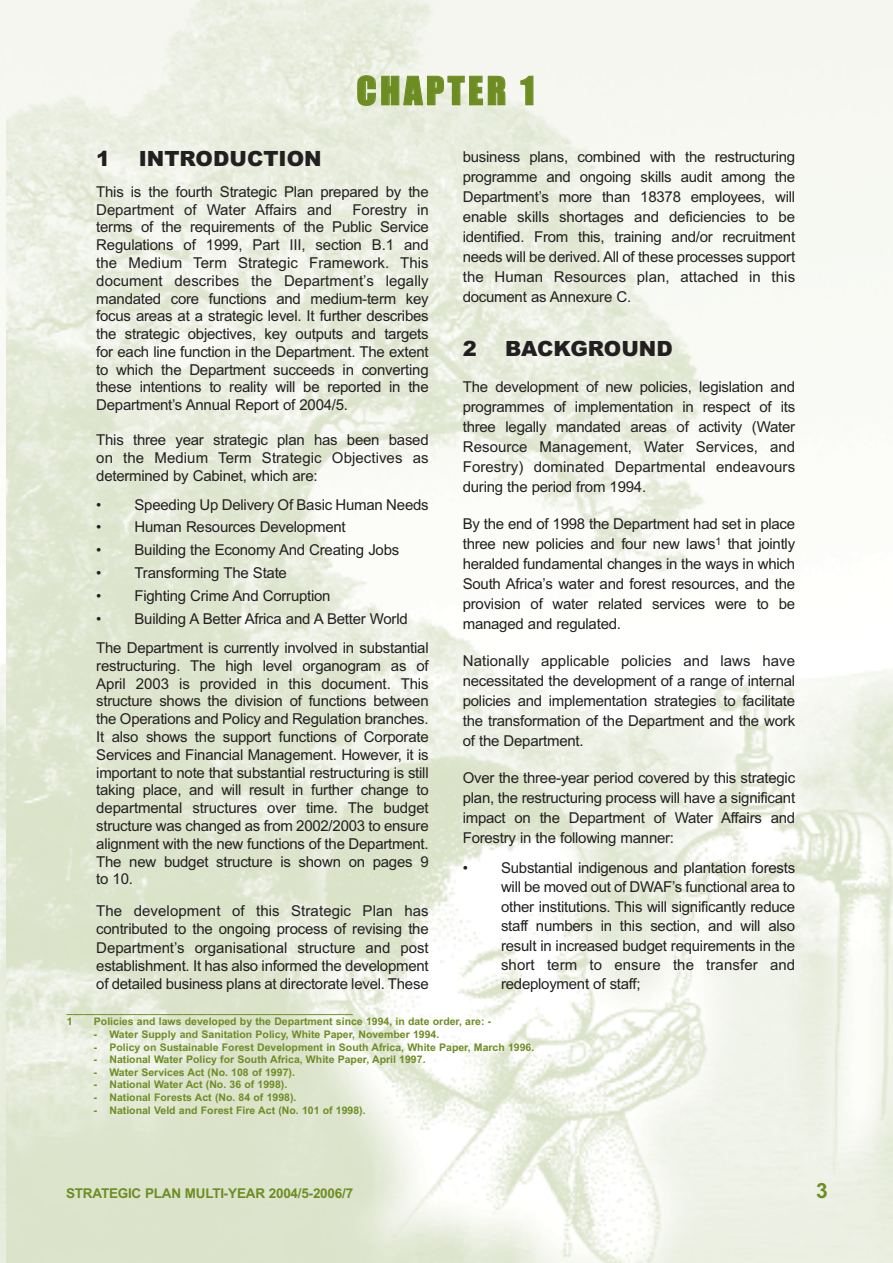
<style>
.page{position:relative;width:893px;height:1263px;background:#fff}
.page>*{position:absolute;margin:0;border:0;box-sizing:border-box;transform-origin:0 0}
.t1{font:36px "Impact";letter-spacing:.105em;color:#6d8d23}
.t2{font:900 21px "Arial";color:#231f20}
.t3{font:21px "Arial Bold MS";color:#6d8d23}
.t4{font:15px/17.9px "Arial MS";letter-spacing:-.015em;color:#231f20;text-align:justify}
.t5{font:13.5px "Arial Bold MS";letter-spacing:-.015em;color:#6d8d23}
.t6{font:10.5px/12.6px "Arial Bold MS";color:#6d8d23}
</style>
<div class="page">
<img style="left:5px;top:0;width:887px;height:1263px">
<h1 class="t1" style="left:356px;top:79px;width:179px">CHAPTER 1</h1>
<h2 class="t2" style="left:96px;top:151px;width:16px">1</h2>
<h2 class="t2" style="left:139px;top:151px;width:184px">INTRODUCTION</h2>
<p class="t4" style="left:96px;top:184px;width:334px">This is the fourth Strategic Plan prepared by the<br>Department of Water Affairs and</p>
<p class="t4" style="left:96px;top:202px;width:334px;text-indent:256px">Forestry in terms of the requirements of the Public Service Regulations of 1999, Part III, section B.1 and the Medium Term Strategic Framework. This document describes the Department’s legally mandated core functions and medium-term key focus areas at a strategic level. It further describes the strategic objectives, key outputs and targets for each line function in the Department. The extent to which the Department succeeds in converting these intentions to reality will be reported in the Department’s Annual Report of 2004/5.</p>
<p class="t4" style="left:96px;top:432px;width:334px">This three year strategic plan has been based on the Medium Term Strategic Objectives as determined by Cabinet, which are:</p>
<p class="t4" style="left:96px;top:497px;width:334px">• Speeding Up Delivery Of Basic Human Needs</p>
<p class="t4" style="left:96px;top:520px;width:251px">• Human Resources Development</p>
<p class="t4" style="left:96px;top:543px;width:304px">• Building the Economy And Creating Jobs</p>
<p class="t4" style="left:96px;top:566px;width:192px">• Transforming The State</p>
<p class="t4" style="left:96px;top:588px;width:236px">• Fighting Crime And Corruption</p>
<p class="t4" style="left:96px;top:606px;width:334px;line-height:28.8px">• Building A Better Africa and A Better World<br>The Department is currently involved in substantial</p>
<p class="t4" style="left:96px;top:658px;width:334px">restructuring. The high level organogram as of April 2003 is provided in this document. This structure shows the division of functions between the Operations and Policy and Regulation branches.<br>It also shows the support functions of Corporate Services and Financial Management. However, it is important to note that substantial restructuring is still taking place, and will result in further change to departmental structures over time. The budget structure was changed as from 2002/2003 to ensure alignment with the new functions of the Department.<br>The new budget structure is shown on pages 9 to 10.</p>
<p class="t4" style="left:96px;top:903px;width:334px;line-height:18.5px">The development of this Strategic Plan has contributed to the ongoing process of revising the Department’s organisational structure and post establishment. It has also informed the development of detailed business plans at directorate level. These</p>
<p class="t4" style="left:463px;top:148px;width:334px;line-height:20px">business plans, combined with the restructuring programme and ongoing skills audit among the Department’s more than 18378 employees, will enable skills shortages and deficiencies to be identified. From this, training and/or recruitment needs will be derived. All of these processes support the Human Resources plan, attached in this document as Annexure C.</p>
<h2 class="t2" style="left:463px;top:341px;width:16px">2</h2>
<h2 class="t2" style="left:505px;top:341px;width:169px">BACKGROUND</h2>
<p class="t4" style="left:463px;top:378px;width:334px;line-height:20px">The development of new policies, legislation and programmes of implementation in respect of its three legally mandated areas of activity (Water Resource Management, Water Services, and Forestry) dominated Departmental endeavours during the period from 1994.</p>
<p class="t4" style="left:463px;top:515px;width:334px;line-height:20.1px">By the end of 1998 the Department had set in place three new policies and four new laws<sup>1</sup> that jointly heralded fundamental changes in the ways in which South Africa’s water and forest resources, and the provision of water related services were to be managed and regulated.</p>
<p class="t4" style="left:463px;top:652px;width:334px;line-height:20px">Nationally applicable policies and laws have necessitated the development of a range of internal policies and implementation strategies to facilitate the transformation of the Department and the work of the Department.</p>
<p class="t4" style="left:463px;top:769px;width:334px;line-height:20px">Over the three-year period covered by this strategic plan, the restructuring process will have a significant impact on the Department of Water Affairs and Forestry in the following manner:</p>
<p class="t4" style="left:501px;top:860px;width:296px;line-height:19.4px;text-indent:-38px">• Substantial indigenous and plantation forests will be moved out of DWAF’s functional area to other institutions. This will significantly reduce staff numbers in this section, and will also result in increased budget requirements in the short term to ensure the transfer and redeployment of staff;</p>
<p class="t6" style="left:67px;top:1004px;width:288px">_________________________________________________<br>1</p>
<p class="t6" style="left:94px;top:1016px;width:399px">Policies and laws developed by the Department since 1994, in date order, are: -</p>
<p class="t6" style="left:94px;top:1029px;width:347px">- Water Supply and Sanitation Policy, White Paper, November 1994.</p>
<p class="t6" style="left:94px;top:1042px;width:442px">- Policy on Sustainable Forest Development in South Africa, White Paper, March 1996.</p>
<p class="t6" style="left:94px;top:1054px;width:333px">- National Water Policy for South Africa, White Paper, April 1997.</p>
<p class="t6" style="left:94px;top:1067px;width:202px">- Water Services Act (No. 108 of 1997).</p>
<p class="t6" style="left:94px;top:1079px;width:195px">- National Water Act (No. 36 of 1998).</p>
<p class="t6" style="left:94px;top:1092px;width:204px">- National Forests Act (No. 84 of 1998).</p>
<p class="t6" style="left:94px;top:1105px;width:273px">- National Veld and Forest Fire Act (No. 101 of 1998).</p>
<p class="t5" style="left:66px;top:1188px;width:288px">STRATEGIC PLAN MULTI-YEAR 2004/5-2006/7</p>
<h2 class="t3" style="left:816px;top:1183px;width:13px">3</h2>
</div>
